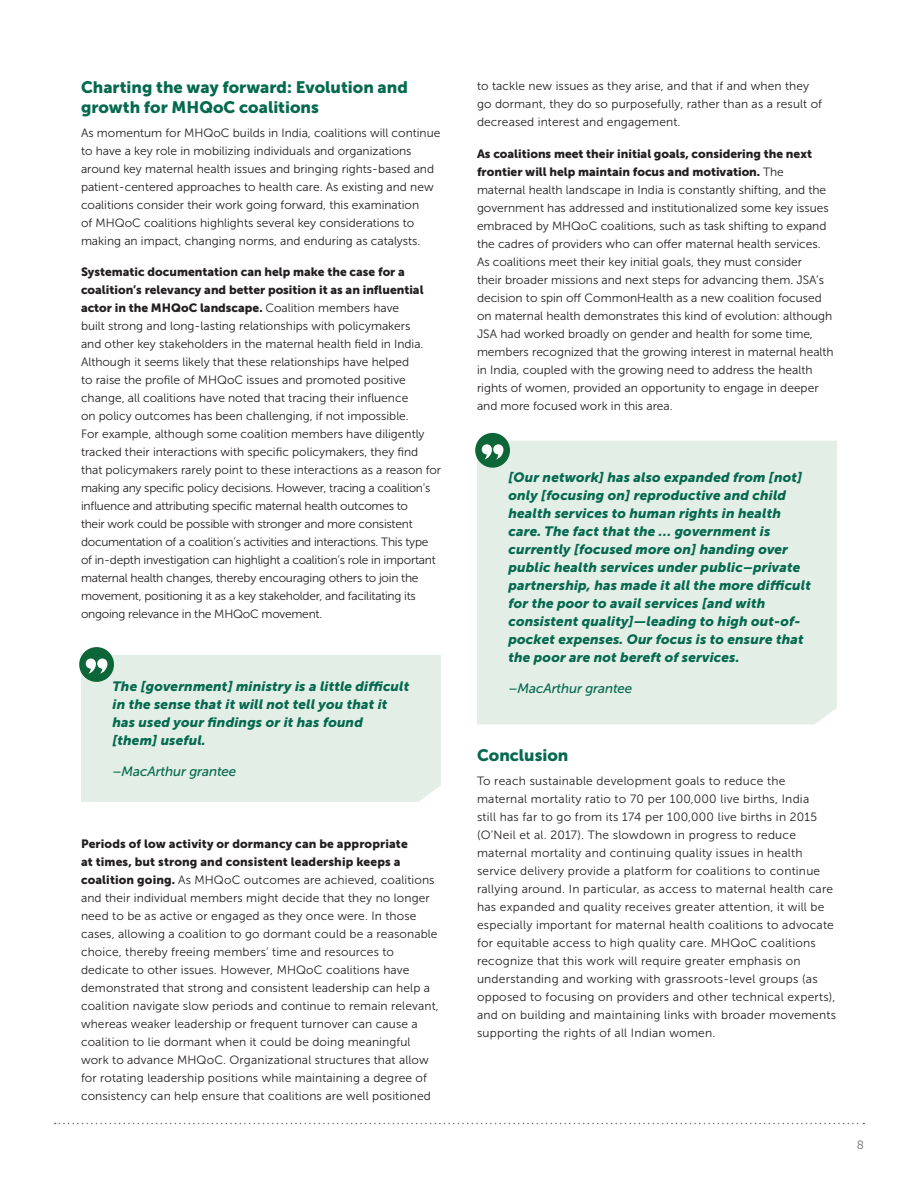
<style>
.page{position:relative;width:918px;height:1188px;background:#fff}
.page>*{position:absolute;margin:0;border:0;box-sizing:border-box;transform-origin:0 0}
.Heading_1{font:16.5px/19.5px "Museo Sans 900";color:#05694f}
.Text{font:italic 13.5px/18px "Museo Sans 900";letter-spacing:.01em;color:#05694f}
.Text-2{font:italic 13.5px "Museo Sans 500";letter-spacing:-.01em;color:#05694f}
.Text-3{font:12px/18px "Museo Sans 300";color:#231f20}
.Text-4{font:12px/18px "Museo Sans 300";letter-spacing:.02em;color:#231f20}
.t1{font:12px "Museo Sans 300";color:#6c7070}
.s1{font-family:"Museo Sans 900"}
</style>
<div class="page">
<svg style="left:55px;top:1123px;width:809px;height:1px"></svg>
<div style="left:81px;top:655px;width:360px;height:147px;background:#e3efe6"></div>
<div style="left:79px;top:647px;width:35px;height:35px;background:#0c6638;border-radius:50%"></div>
<svg style="left:86px;top:659px;width:21px;height:15px"></svg>
<div style="left:477px;top:441px;width:360px;height:283px;background:#e3efe6"></div>
<div style="left:475px;top:433px;width:35px;height:35px;background:#0c6638;border-radius:50%"></div>
<svg style="left:482px;top:444px;width:21px;height:15px"></svg>
<p class="Heading_1" style="left:81px;top:78px;width:328px">Charting the way forward: Evolution and growth for MHQoC coalitions</p>
<p class="Text-3" style="left:81px;top:124px;width:361px">As momentum for MHQoC builds in India, coalitions will continue to have a key role in mobilizing individuals and organizations around key maternal health issues and bringing rights-based and patient-centered approaches to health care. As existing and new coalitions consider their work going forward, this examination<br>of MHQoC coalitions highlights several key considerations to making an impact, changing norms, and enduring as catalysts.</p>
<p class="Text-3" style="left:81px;top:263px;width:362px"><span class="s1">Systematic documentation can help make the case for a coalition’s relevancy and better position it as an influential actor in the MHQoC landscape.</span> Coalition members have<br>built strong and long-lasting relationships with policymakers<br>and other key stakeholders in the maternal health field in India.<br>Although it seems likely that these relationships have helped<br>to raise the profile of MHQoC issues and promoted positive change, all coalitions have noted that tracing their influence<br>on policy outcomes has been challenging, if not impossible.<br>For example, although some coalition members have diligently tracked their interactions with specific policymakers, they find that policymakers rarely point to these interactions as a reason for making any specific policy decisions. However, tracing a coalition’s influence and attributing specific maternal health outcomes to<br>their work could be possible with stronger and more consistent documentation of a coalition’s activities and interactions. This type of in-depth investigation can highlight a coalition’s role in important maternal health changes, thereby encouraging others to join the movement, positioning it as a key stakeholder, and facilitating its ongoing relevance in the MHQoC movement.</p>
<p class="Text" style="left:112px;top:677px;width:298px">The [government] ministry is a little difficult in the sense that it will not tell you that it has used your findings or it has found [them] useful.</p>
<p class="Text-2" style="left:112px;top:764px;width:125px">–MacArthur grantee</p>
<p class="Text-3" style="left:81px;top:835px;width:359px"><span class="s1">Periods of low activity or dormancy can be appropriate<br>at times, but strong and consistent leadership keeps a coalition going.</span> As MHQoC outcomes are achieved, coalitions and their individual members might decide that they no longer need to be as active or engaged as they once were. In those cases, allowing a coalition to go dormant could be a reasonable choice, thereby freeing members’ time and resources to dedicate to other issues. However, MHQoC coalitions have demonstrated that strong and consistent leadership can help a coalition navigate slow periods and continue to remain relevant, whereas weaker leadership or frequent turnover can cause a coalition to lie dormant when it could be doing meaningful work to advance MHQoC. Organizational structures that allow for rotating leadership positions while maintaining a degree of consistency can help ensure that coalitions are well positioned</p>
<p class="Text-3" style="left:477px;top:77px;width:347px">to tackle new issues as they arise, and that if and when they go dormant, they do so purposefully, rather than as a result of decreased interest and engagement.</p>
<p class="Text-3" style="left:477px;top:144px;width:358px"><span class="s1">As coalitions meet their initial goals, considering the next frontier will help maintain focus and motivation.</span> The maternal health landscape in India is constantly shifting, and the government has addressed and institutionalized some key issues embraced by MHQoC coalitions, such as task shifting to expand the cadres of providers who can offer maternal health services.<br>As coalitions meet their key initial goals, they must consider<br>their broader missions and next steps for advancing them. JSA’s decision to spin off CommonHealth as a new coalition focused on maternal health demonstrates this kind of evolution: although JSA had worked broadly on gender and health for some time, members recognized that the growing interest in maternal health in India, coupled with the growing need to address the health rights of women, provided an opportunity to engage in deeper and more focused work in this area.</p>
<p class="Text" style="left:508px;top:468px;width:304px">[Our network] has also expanded from [not] only [focusing on] reproductive and child health services to human rights in health care. The fact that the … government is currently [focused more on] handing over public health services under public–private partnership, has made it all the more difficult for the poor to avail services [and with consistent quality]—leading to high out-of&shy;pocket expenses. Our focus is to ensure that the poor are not bereft of services.</p>
<p class="Text-2" style="left:508px;top:681px;width:125px">–MacArthur grantee</p>
<p class="Heading_1" style="left:477px;top:745px;width:93px">Conclusion</p>
<p class="Text-4" style="left:477px;top:771px;width:361px">To reach sustainable development goals to reduce the maternal mortality ratio to 70 per 100,000 live births, India<br>still has far to go from its 174 per 100,000 live births in 2015 (O’Neil et al. 2017). The slowdown in progress to reduce maternal mortality and continuing quality issues in health service delivery provide a platform for coalitions to continue rallying around. In particular, as access to maternal health care has expanded and quality receives greater attention, it will be especially important for maternal health coalitions to advocate for equitable access to high quality care. MHQoC coalitions recognize that this work will require greater emphasis on understanding and working with grassroots-level groups (as opposed to focusing on providers and other technical experts), and on building and maintaining links with broader movements supporting the rights of all Indian women.</p>
<p class="t1" style="left:857px;top:1139px;width:9px">8</p>
</div>
